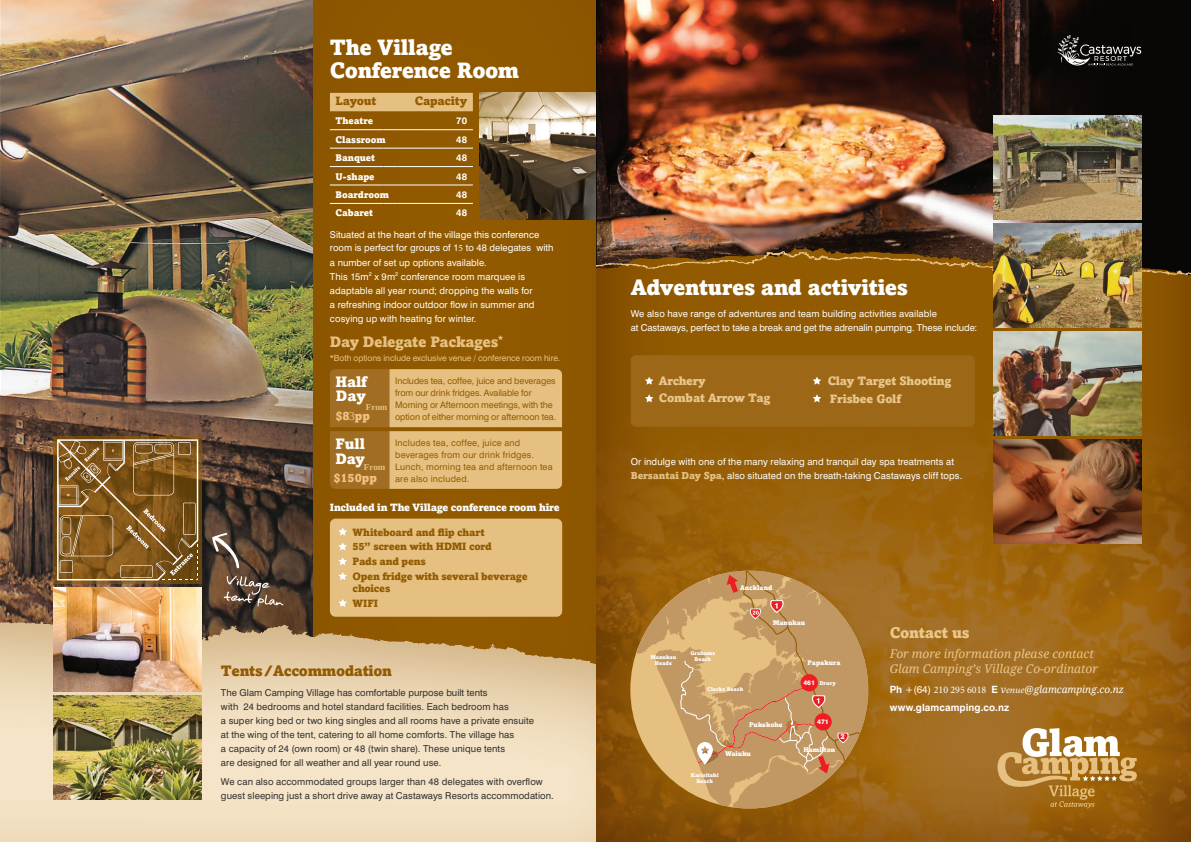
<style>
.page{position:relative;width:1191px;height:842px;background:#fff}
.page>*{position:absolute;margin:0;border:0;box-sizing:border-box;transform-origin:0 0}
.t1{font:900 22px/23px "Amasis";letter-spacing:-.02em;color:#fff}
.t2{font:900 15.3px "Amasis";letter-spacing:-.02em;color:#e9c68c}
.t3{font:900 15px "Amasis";letter-spacing:-.025em;color:#e6c081}
.t4{font:900 15px "Amasis";letter-spacing:-.025em;color:#925b01}
.t5{font:900 15px/15px "Amasis";letter-spacing:-.005em;color:#fff}
.t6{font:italic 12px/15px "Droid Serif";color:#e9c68c}
.t7{font:900 12px/17.7px "Amasis";letter-spacing:-.02em;color:#e9c68c}
.t8{font:900 12px "Amasis";letter-spacing:-.02em;color:#925b01}
.t9{font:900 12px "Amasis";color:#f3c282}
.t10{font:900 10.5px/14.8px "Amasis";letter-spacing:-.02em;color:#925b01}
.t11{font:900 10.5px "Amasis";letter-spacing:-.02em;color:#fff}
.t12{font:italic 10px "Droid Serif";letter-spacing:-.005em;color:#fff}
.t13{font:700 10px "Swiss 721 BT";letter-spacing:.01em;color:#fff}
.t14{font:9.5px/14px "Swiss 721 BT";letter-spacing:.005em;color:#fff}
.t15{font:9.5px/14px "Swiss 721 BT";letter-spacing:.01em;color:#312f30}
.t16{font:900 9.5px "Amasis";letter-spacing:-.005em;color:#fff}
.t17{font:700 9.5px "Swiss 721 BT";letter-spacing:.04em;color:#fff}
.t18{font:9px/12px "Swiss 721 BT";letter-spacing:-.005em;color:#925b01}
.t19{font:9px/12px "Swiss 721 BT";letter-spacing:.02em;color:#925b01}
.t20{font:700 9px "Liberation Serif";color:#e7bf81}
.t21{font:8.5px "Swiss 721 BT";letter-spacing:-.005em;color:#e8c387}
.t22{font:900 7.3px "Amasis";color:#fff}
.t23{font:900 6.8px "Amasis";color:#fff}
.t24{font:800 6.5px "Swiss 721 BT";color:#fff}
.t25{font:900 5.4px/5.9px "Amasis";color:#fff;text-align:center}
.s1{font-family:"Minion Pro"}
.s2{font-family:"Liberation Serif";font-weight:400}
.s3{font-family:"Amasis";font-weight:900;font-size:10px;color:#e6c081}
.s4{font-size:10px}
.s5{font-family:"Swiss 721 BT";font-weight:700;font-style:normal}
.s6{font-family:"Swiss 721 BT";font-style:normal}
.s7{font-family:"Minion Pro";font-style:normal}
</style>
<div class="page">
<img style="left:1px;top:0;width:312px;height:600px">
<div style="left:313px;top:0;width:282px;height:842px;background:#925b01"></div>
<svg style="left:1px;top:600px;width:594px;height:242px;background:#dfc9a4"></svg>
<img style="left:480px;top:92px;width:115px;height:128px">
<img style="left:54px;top:587px;width:148px;height:105px">
<img style="left:54px;top:695px;width:148px;height:104px">
<div style="left:330px;top:93px;width:143px;height:18px;background:#e6c081"></div>
<hr style="left:330px;top:129px;width:53px;height:1px;background:#fff">
<svg style="left:383px;top:129px;width:15px;height:1px"></svg>
<hr style="left:398px;top:129px;width:75px;height:1px;background:#fff">
<hr style="left:330px;top:148px;width:53px;height:1px;background:#fff">
<svg style="left:383px;top:148px;width:15px;height:1px"></svg>
<hr style="left:398px;top:148px;width:75px;height:1px;background:#fff">
<hr style="left:330px;top:166px;width:53px;height:1px;background:#fff">
<svg style="left:383px;top:166px;width:15px;height:1px"></svg>
<hr style="left:398px;top:166px;width:75px;height:1px;background:#fff">
<hr style="left:330px;top:185px;width:53px;height:1px;background:#fff">
<svg style="left:383px;top:185px;width:15px;height:1px"></svg>
<hr style="left:398px;top:185px;width:75px;height:1px;background:#fff">
<hr style="left:330px;top:203px;width:53px;height:1px;background:#fff">
<svg style="left:383px;top:203px;width:15px;height:1px"></svg>
<hr style="left:398px;top:203px;width:75px;height:1px;background:#fff">
<svg style="left:330px;top:369px;width:232px;height:120px;background:#d1a764"></svg>
<div style="left:330px;top:519px;width:232px;height:98px;background:#e6c081;border-radius:6px"></div>
<svg style="left:338px;top:527px;width:9px;height:8px"></svg>
<svg style="left:338px;top:542px;width:9px;height:8px"></svg>
<svg style="left:338px;top:557px;width:9px;height:8px"></svg>
<svg style="left:338px;top:572px;width:9px;height:8px"></svg>
<svg style="left:338px;top:599px;width:9px;height:8px"></svg>
<svg style="left:54px;top:436px;width:148px;height:148px;background:#78521b"></svg>
<svg style="left:57px;top:439px;width:141px;height:141px;background:#8c6631"></svg>
<svg style="left:212px;top:533px;width:27px;height:36px"></svg>
<svg style="left:224px;top:576px;width:60px;height:30px;background:#6b594b"></svg>
<div style="left:597px;top:0;width:594px;height:842px;background:#925b01;opacity:.75"></div>
<img style="left:993px;top:439px;width:148px;height:105px">
<img style="left:644px;top:0;width:547px;height:251px">
<img style="left:597px;top:0;width:47px;height:251px">
<div style="left:631px;top:355px;width:343px;height:72px;background:#9c6717"></div>
<svg style="left:597px;top:251px;width:594px;height:37px;background:#81530a"></svg>
<img style="left:993px;top:223px;width:148px;height:105px">
<img style="left:993px;top:115px;width:148px;height:104px">
<img style="left:993px;top:331px;width:148px;height:104px">
<div style="left:611px;top:560px;width:271px;height:270px;background:#925b01;opacity:.75"></div>
<svg style="left:630px;top:571px;width:238px;height:237px;background:#c09257"></svg>
<svg style="left:1057px;top:35px;width:84px;height:31px;background:#363534"></svg>
<svg style="left:997px;top:728px;width:139px;height:80px;background:#bb8e4c"></svg>
<h1 class="t1" style="left:330px;top:35px;width:191px">The Village<br>Conference Room</h1>
<p class="t8" style="left:335px;top:94px;width:43px">Layout</p>
<p class="t8" style="left:415px;top:94px;width:54px">Capacity</p>
<p class="t16" style="left:335px;top:115px;width:39px">Theatre</p>
<p class="t17" style="left:456px;top:115px;width:12px">70</p>
<p class="t16" style="left:335px;top:133px;width:52px">Classroom</p>
<p class="t17" style="left:456px;top:134px;width:13px">48</p>
<p class="t16" style="left:335px;top:152px;width:41px">Banquet</p>
<p class="t17" style="left:456px;top:152px;width:13px">48</p>
<p class="t16" style="left:335px;top:170px;width:41px">U-shape</p>
<p class="t17" style="left:456px;top:170px;width:13px">48</p>
<p class="t16" style="left:335px;top:189px;width:55px">Boardroom</p>
<p class="t17" style="left:456px;top:189px;width:13px">48</p>
<p class="t16" style="left:335px;top:207px;width:39px">Cabaret</p>
<p class="t17" style="left:456px;top:207px;width:13px">48</p>
<p class="t14" style="left:330px;top:227px;width:225px">Situated at the heart of the village this conference room is perfect for groups of 1<span class="s1">5</span> to 48 delegates with a number of set up options available.<br>This 15m<sup>2</sup> x 9m<sup>2</sup> conference room marquee is adaptable all year round; dropping the walls for<br>a refreshing indoor outdoor flow in summer and cosying up with heating for winter.</p>
<h3 class="t3" style="left:330px;top:332px;width:175px">Day Delegate Packages<sup>*</sup></h3>
<p class="t21" style="left:330px;top:353px;width:232px">*Both options include exclusive venue / conference room hire.</p>
<h3 class="t5" style="left:335px;top:374px;width:33px">Half</h3>
<p class="t18" style="left:395px;top:374px;width:163px">Includes tea, coffee, juice and beverages from our drink fridges. Available for Morning or Afternoon meetings, with the option of either morning or afternoon tea.</p>
<h3 class="t5" style="left:335px;top:436px;width:31px">Full<br>Day</h3>
<p class="t19" style="left:395px;top:436px;width:159px">Includes tea, coffee, juice and beverages from our drink fridges.<br>Lunch, morning tea and afternoon tea are also included.</p>
<p class="t11" style="left:330px;top:500px;width:231px">Included in The Village conference room hire</p>
<p class="t10" style="left:352px;top:524px;width:176px">Whiteboard and flip chart<br>55” screen with HDMI cord<br>Pads and pens<br>Open fridge with several beverage</p>
<p class="t10" style="left:352px;top:581px;width:39px">choices<br>WIFI</p>
<h3 class="t5" style="left:336px;top:388px;width:31px">Day</h3>
<p class="t20" style="left:366px;top:401px;width:23px">From</p>
<p class="t9" style="left:336px;top:408px;width:36px">$8<span class="s2">3</span>pp</p>
<p class="t20" style="left:364px;top:461px;width:23px">From</p>
<p class="t9" style="left:334px;top:470px;width:45px">$150pp</p>
<h3 class="t4" style="left:221px;top:661px;width:172px">Tents/Accommodation</h3>
<p class="t15" style="left:221px;top:685px;width:314px">The Glam Camping Village has comfortable purpose built tents<br>with 24 bedrooms and hotel standard facilities. Each bedroom has<br>a super king bed or two king singles and all rooms have a private ensuite at the wing of the tent, catering to all home comforts. The village has<br>a capacity of 24 (own room) or 48 (twin share). These unique tents<br>are designed for all weather and all year round use.</p>
<p class="t15" style="left:221px;top:775px;width:334px">We can also accommodated groups larger than 48 delegates with overflow guest sleeping just a short drive away at Castaways Resorts accommodation.</p>
<h1 class="t1" style="left:631px;top:275px;width:279px">Adventures and activities</h1>
<p class="t14" style="left:631px;top:307px;width:348px">We also have range of adventures and team building activities available<br>at Castaways, perfect to take a break and get the adrenalin pumping. These include:</p>
<p class="t7" style="left:659px;top:371px;width:113px">Archery<br>Combat Arrow Tag</p>
<p class="t7" style="left:827px;top:371px;width:125px">Clay Target Shooting</p>
<p class="t7" style="left:829px;top:390px;width:73px">Frisbee Golf</p>
<p class="t14" style="left:631px;top:455px;width:333px">Or indulge with one of the many relaxing and tranquil day spa treatments at<br><span class="s3">Bersantai Day Spa</span><span class="s4">,</span> also situated on the breath-taking Castaways cliff tops.</p>
<p class="t25" style="left:650px;top:654px;width:28px">Manukau</p>
<p class="t25" style="left:655px;top:660px;width:18px">Heads</p>
<p class="t23" style="left:740px;top:583px;width:34px">Auckland</p>
<p class="t25" style="left:690px;top:650px;width:26px">Grahams</p>
<p class="t25" style="left:694px;top:656px;width:18px">Beach</p>
<p class="t25" style="left:707px;top:686px;width:37px">Clarks Beach</p>
<p class="t23" style="left:772px;top:619px;width:34px">Manukau</p>
<p class="t23" style="left:807px;top:658px;width:34px">Papakura</p>
<p class="t24" style="left:803px;top:679px;width:13px">461</p>
<p class="t25" style="left:819px;top:680px;width:18px">Drury</p>
<p class="t23" style="left:749px;top:720px;width:35px">Pukekohe</p>
<p class="t23" style="left:725px;top:749px;width:28px">Waiuku</p>
<p class="t25" style="left:691px;top:772px;width:29px">Karioitahi<br>Beach</p>
<p class="t24" style="left:817px;top:718px;width:13px">471</p>
<p class="t22" style="left:840px;top:732px;width:6px">2</p>
<p class="t23" style="left:803px;top:745px;width:33px">Hamilton</p>
<h2 class="t2" style="left:889px;top:623px;width:82px">Contact us</h2>
<p class="t6" style="left:889px;top:647px;width:210px">For more information please contact<br>Glam Camping’s Village Co-ordinator</p>
<p class="t12" style="left:889px;top:683px;width:236px"><span class="s5">Ph</span> <span class="s6">+(64)</span> <span class="s7">210 295 6018</span> <span class="s5">E</span> v<span class="s1">enue</span>@glamcamping.co.nz</p>
<p class="t13" style="left:889px;top:701px;width:121px">www.glamcamping.co.nz</p>
</div>
